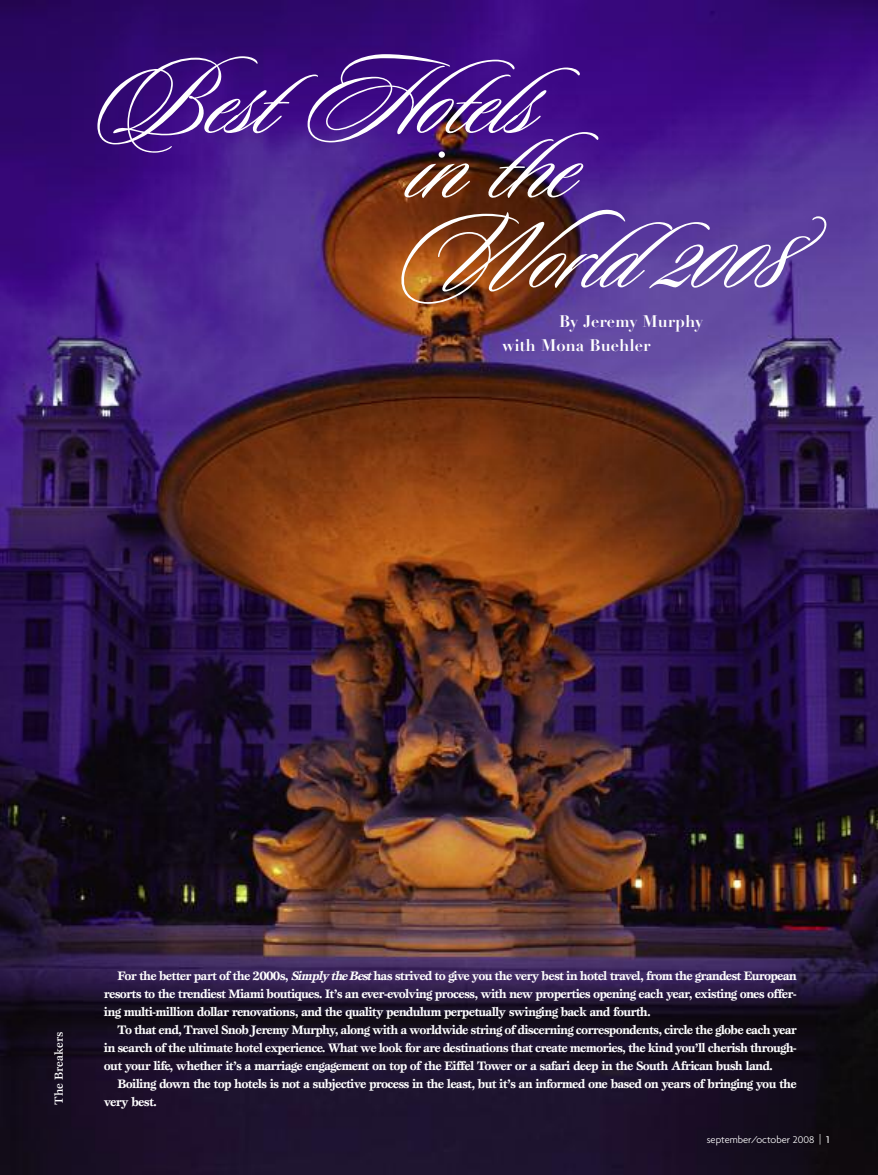
<style>
.page{position:relative;width:878px;height:1175px;background:#fff}
.page>*{position:absolute;margin:0;border:0;box-sizing:border-box;transform-origin:0 0}
.t1{font:112.5px/90px "Sloop Script Two";color:#fff}
.t2{font:16.5px/24px "Didot LH Bold Os F";color:#fff}
.t3{font:700 12.75px/18px "Esprit";letter-spacing:-.06em;color:#fff;text-align:justify}
.t4{font:500 12px "Esprit";color:#fff}
.t5{font:300 10.5px "Agenda";color:#fff}
.s1{font-style:italic}
.s2{font-size:11.25px}
.s3{font-weight:500}
</style>
<div class="page">
<img style="left:0;top:0;width:878px;height:1174px">
<h1 class="t1" style="left:94px;top:48px;width:494px">Best Hotels</h1>
<h1 class="t1" style="left:400px;top:113px;width:390px">in the<br>World2008</h1>
<p class="t2" style="left:502px;top:311px;width:202px;text-indent:57px">By Jeremy Murphy with Mona Buehler</p>
<p class="t4" style="left:54px;top:1105px;width:75px;rotate:-90deg">The Breakers</p>
<p class="t3" style="left:104px;top:967px;width:694px;text-indent:14px">For the better part of the 2000s, <span class="s1">Simply theBest</span>has strived to give you the very best in hotel travel, from the grandest European resorts to the trendiest Miami boutiques. It’s an ever-evolving process, with new properties opening each year, existing ones offer&shy;ing multi-million dollar renovations, and the quality pendulum perpetually swinging back and fourth.</p>
<p class="t3" style="left:104px;top:1021px;width:694px;text-indent:14px">To that end, Travel Snob Jeremy Murphy, along with a worldwide string of discerning correspondents, circle the globe each year in search of the ultimate hotel experience. What we look for are destinations that create memories, the kind you’ll cherish through&shy;out your life, whether it’s a marriage engagement on top of the Eiffel Tower or a safari deep in the South African bush land.</p>
<p class="t3" style="left:104px;top:1075px;width:694px;text-indent:14px">Boiling down the top hotels is not a subjective process in the least, but it’s an informed one based on years of bringing you the very best.</p>
<p class="t5" style="left:706px;top:1133px;width:124px">september/october 2008 <span class="s2">|</span> <span class="s3">1</span></p>
</div>
